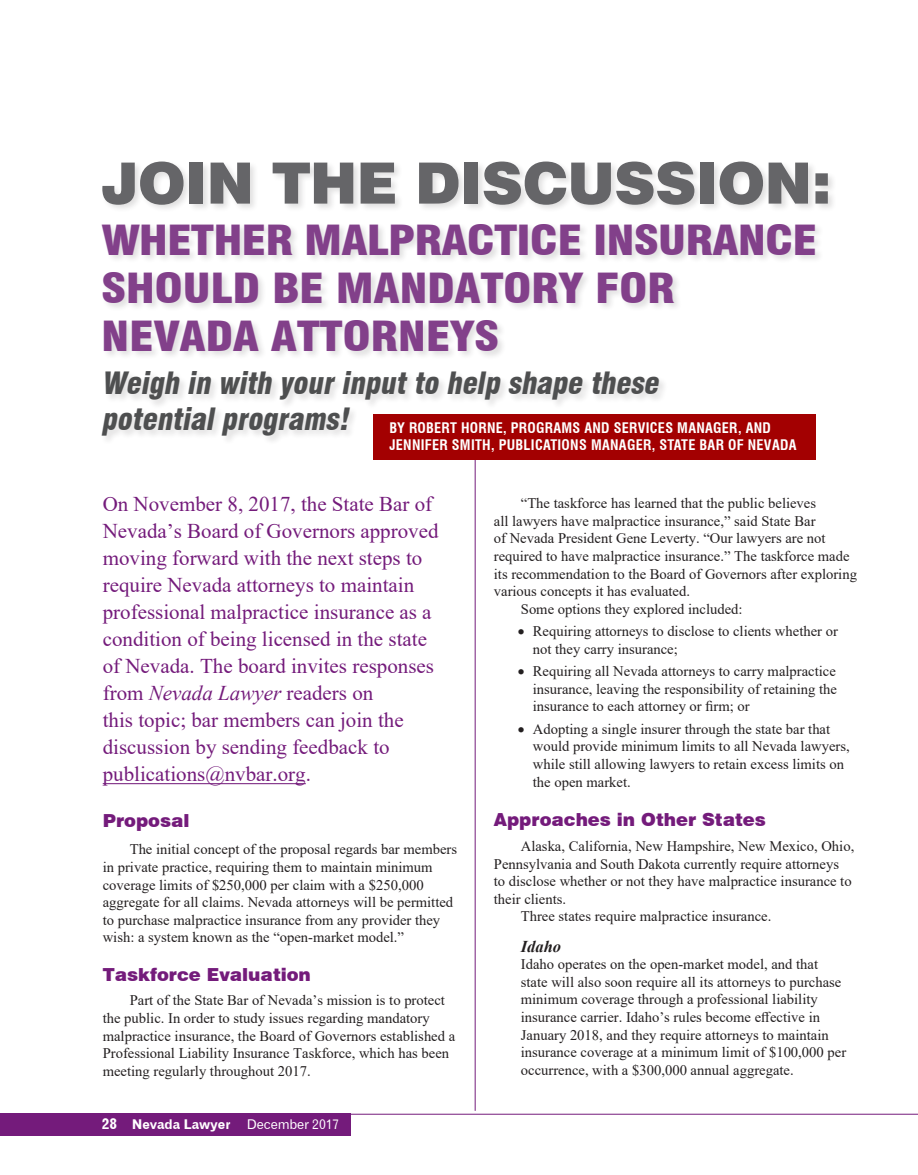
<style>
.page{position:relative;width:918px;height:1175px;background:#fff}
.page>*{position:absolute;margin:0;border:0;box-sizing:border-box;transform-origin:0 0}
.t1{font:900 57px "Swiss 721 BT";letter-spacing:-.01em;color:#656568}
.t2{font:900 condensed 40.5px/48px "Swiss 721 BT";letter-spacing:-.01em;color:#82408a;scale:1.18 1}
.t3{font:italic 900 condensed 30px "Swiss 721 BT";color:#4e4f50}
.t4{font:21px/27px "Times New Roman";color:#741b7b}
.t5{font:900 18px "Swiss 721 BT";color:#741b7b}
.t6{font:italic 700 16.5px "Times New Roman";color:#231f20}
.t7{font:14.7px/17.5px "Times New Roman";color:#231f20}
.t8{font:700 condensed 14.25px/17.1px "Swiss 721 BT";letter-spacing:.02em;color:#fff}
.t9{font:13.5px "Gothic 720 BT Bold B";letter-spacing:-.01em;color:#fff}
.s1{font-style:italic}
.s2{font-size:15px}
.s3{font-family:"Gothic 720 BT Roman B"}
</style>
<div class="page">
<hr style="left:475px;top:452px;width:1px;height:658px;background:#741b7b">
<div style="left:0;top:1113px;width:351px;height:23px;background:#741b7b"></div>
<hr style="left:0;top:1113px;width:918px;height:1px;background:#741b7b">
<hr style="left:103px;top:783px;width:203px;height:1px;background:#741b7b">
<div style="left:101px;top:160px;width:736px;height:285px;background:#231f20;opacity:.14"></div>
<div style="left:373px;top:414px;width:443px;height:46px;background:#a30001"></div>
<p class="t1" style="left:101px;top:149px;width:732px">JOIN THE DISCUSSION:</p>
<p class="t2" style="left:101px;top:216px;width:608px">WHETHER MALPRACTICE INSURANCE<br>SHOULD BE MANDATORY FOR</p>
<p class="t2" style="left:101px;top:312px;width:339px">NEVADA ATTORNEYS</p>
<p class="t3" style="left:101px;top:365px;width:565px">Weigh in with yourinputto help shape these</p>
<p class="t3" style="left:101px;top:401px;width:255px">potentialprograms!</p>
<p class="t8" style="left:389px;top:419px;width:409px">BY ROBERT HORNE, PROGRAMS AND SERVICES MANAGER, AND<br>JENNIFER SMITH, PUBLICATIONS MANAGER, STATE BAR OF NEVADA</p>
<p class="t4" style="left:103px;top:490px;width:337px">On November 8, 2017, the State Bar of Nevada’s Board of Governors approved moving forward with the next steps to require Nevada attorneys to maintain professional malpractice insurance as a condition of being licensed in the state of Nevada. The board invites responses from <span class="s1">Nevada Lawyer</span> readers on<br>this topic; bar members can join the discussion by sending feedback to publications@nvbar.org.</p>
<p class="t5" style="left:103px;top:810px;width:88px">Proposal</p>
<p class="t7" style="left:103px;top:840px;width:356px;text-indent:27px">The initial concept of the proposal regards bar members in private practice, requiring them to maintain minimum coverage limits of $250,000 per claim with a $250,000 aggregate for all claims. Nevada attorneys will be permitted to purchase malpractice insurance from any provider they wish: a system known as the “open-market model.”</p>
<p class="t5" style="left:103px;top:964px;width:210px">Taskforce Evaluation</p>
<p class="t7" style="left:103px;top:991px;width:354px;text-indent:27px">Part of the State Bar of Nevada’s mission is to protect the public. In order to study issues regarding mandatory malpractice insurance, the Board of Governors established a Professional Liability Insurance Taskforce, which has been meeting regularly throughout 2017.</p>
<p class="t9" style="left:102px;top:1116px;width:239px"><span class="s2">28</span> Nevada Lawyer <span class="s3">December 2017</span></p>
<p class="t7" style="left:494px;top:494px;width:365px;text-indent:27px">“The taskforce has learned that the public believes<br>all lawyers have malpractice insurance,” said State Bar<br>of Nevada President Gene Leverty. “Our lawyers are not required to have malpractice insurance.” The taskforce made its recommendation to the Board of Governors after exploring various concepts it has evaluated.</p>
<p class="t7" style="left:521px;top:599px;width:223px">Some options they explored included:</p>
<p class="t7" style="left:533px;top:622px;width:307px;text-indent:-15px">• Requiring attorneys to disclose to clients whether or not they carry insurance;</p>
<p class="t7" style="left:533px;top:662px;width:306px;text-align:justify;text-indent:-15px">• Requiring all Nevada attorneys to carry malpractice insurance, leaving the responsibility of retaining the insurance to each attorney or firm; or</p>
<p class="t7" style="left:533px;top:719px;width:318px;text-indent:-15px">• Adopting a single insurer through the state bar that would provide minimum limits to all Nevada lawyers, while still allowing lawyers to retain excess limits on the open market.</p>
<p class="t5" style="left:494px;top:808px;width:273px">Approaches in Other States</p>
<p class="t7" style="left:494px;top:837px;width:362px;text-indent:27px">Alaska, California, New Hampshire, New Mexico, Ohio, Pennsylvania and South Dakota currently require attorneys<br>to disclose whether or not they have malpractice insurance to their clients.</p>
<p class="t7" style="left:521px;top:907px;width:252px">Three states require malpractice insurance.</p>
<p class="t6" style="left:521px;top:934px;width:42px">Idaho</p>
<p class="t7" style="left:521px;top:955px;width:327px">Idaho operates on the open-market model, and that state will also soon require all its attorneys to purchase minimum coverage through a professional liability insurance carrier. Idaho’s rules become effective in January 2018, and they require attorneys to maintain insurance coverage at a minimum limit of $100,000 per occurrence, with a $300,000 annual aggregate.</p>
</div>
